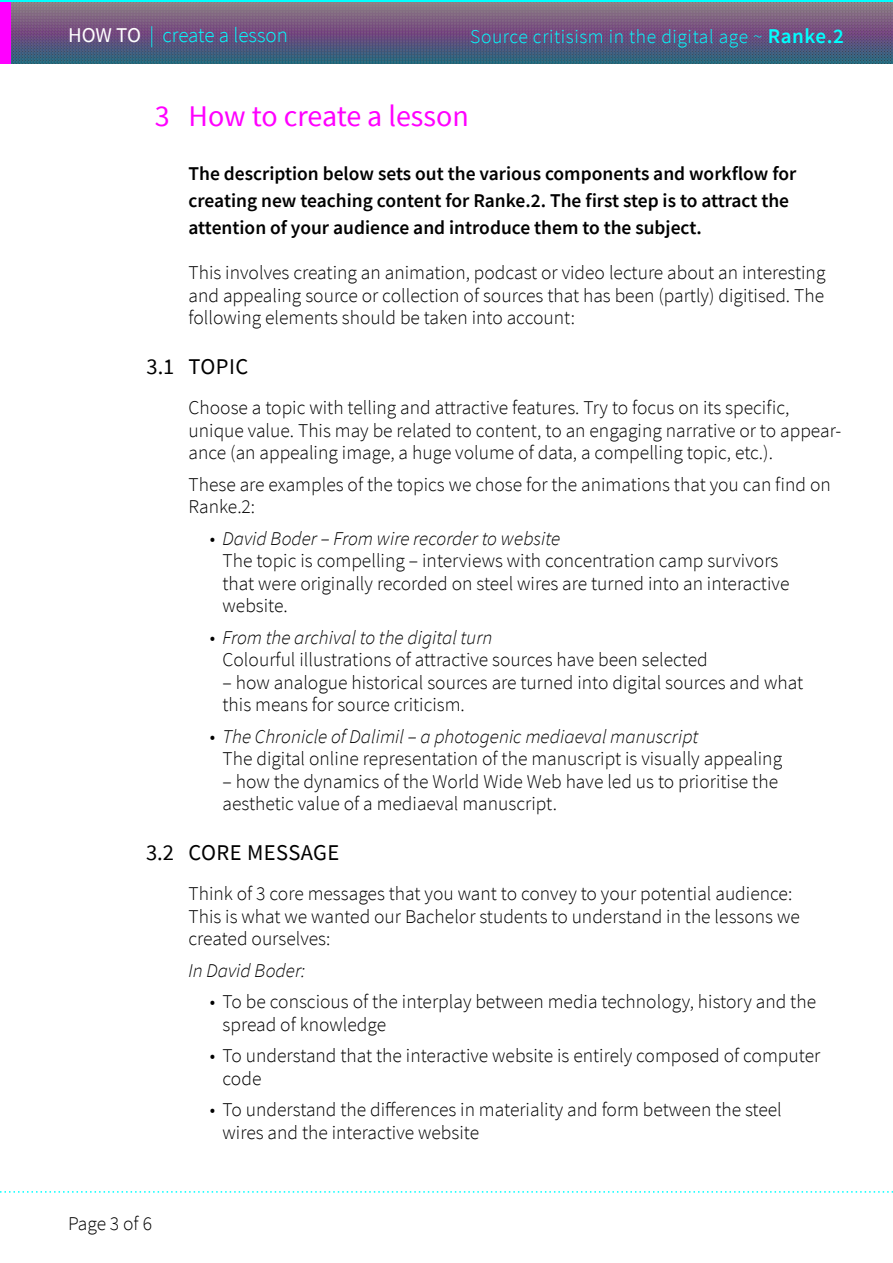
<style>
.page{position:relative;width:893px;height:1263px;background:#fff}
.page>*{position:absolute;margin:0;border:0;box-sizing:border-box;transform-origin:0 0}
.Section_1_-_subtitle{font:30px "Source Sans Pro";color:#f0f}
.nrs_Section{font:30px "Source Sans Pro";color:#f0f}
.Hoofdkop{font:22.5px "Source Sans Pro";letter-spacing:.02em;color:#000}
.nrs_Hoofdkop{font:22.5px "Source Sans Pro";color:#000}
.t1{font:300 21px "Source Sans Pro";color:#0ff}
.Body_text{font:300 19.5px/22.5px "Source Sans Pro";color:#000}
.intro_text{font:600 19.5px/27px "Source Sans Pro";color:#000}
.t2{font:300 19.5px "Source Sans Pro";letter-spacing:.03em;color:#0ff}
.Body_text-2{font:italic 300 19.5px "Source Sans Pro";color:#000}
.s1{font-weight:400;color:#fff}
.s2{font-weight:600;font-size:21px}
.s3{font-style:italic}
</style>
<div class="page">
<img style="left:10px;top:2px;width:883px;height:61px">
<svg style="left:0;top:1191px;width:893px;height:2px"></svg>
<div style="left:0;top:0;width:10px;height:63px;background:#f0f"></div>
<hr style="left:0;top:0;width:893px;height:2px;background:#0ff">
<p class="t1" style="left:68px;top:22px;width:221px"><span class="s1">HOW TO</span> | create a lesson</p>
<p class="t2" style="left:470px;top:25px;width:375px">Source critisism in the digital age ~ <span class="s2">Ranke.2</span></p>
<p class="nrs_Section" style="left:155px;top:97px;width:16px">3</p>
<p class="nrs_Hoofdkop" style="left:146px;top:352px;width:29px">3.1</p>
<p class="nrs_Hoofdkop" style="left:146px;top:838px;width:29px">3.2</p>
<p class="Section_1_-_subtitle" style="left:189px;top:97px;width:282px">How to create a lesson</p>
<p class="intro_text" style="left:189px;top:160px;width:609px">The description below sets out the various components and workflow for creating new teaching content for Ranke.2. The first step is to attract the attention of your audience and introduce them to the subject.</p>
<p class="Body_text" style="left:189px;top:261px;width:638px;text-align:justify">This involves creating an animation, podcast or video lecture about an interesting and appealing source or collection of sources that has been (partly) digitised. The following elements should be taken into account:</p>
<p class="Hoofdkop" style="left:189px;top:352px;width:61px">TOPIC</p>
<p class="Body_text" style="left:189px;top:396px;width:654px">Choose a topic with telling and attractive features. Try to focus on its specific, unique value. This may be related to content, to an engaging narrative or to appear&shy;ance (an appealing image, a huge volume of data, a compelling topic, etc.).</p>
<p class="Body_text" style="left:189px;top:473px;width:644px">These are examples of the topics we chose for the animations that you can find on<br>Ranke.2:</p>
<p class="Body_text" style="left:223px;top:527px;width:568px;text-indent:-13px">• <span class="s3">David Boder – From wire recorder to website<br></span>The topic is compelling – interviews with concentration camp survivors that were originally recorded on steel wires are turned into an interactive website.</p>
<p class="Body_text" style="left:223px;top:626px;width:487px;text-indent:-13px">• <span class="s3">From the archival to the digital turn<br></span>Colourful illustrations of attractive sources have been selected</p>
<p class="Body_text" style="left:223px;top:671px;width:582px">– how analogue historical sources are turned into digital sources and what this means for source criticism.</p>
<p class="Body_text" style="left:223px;top:725px;width:561px;text-indent:-13px">• <span class="s3">The Chronicle of Dalimil – a photogenic mediaeval manuscript<br></span>The digital online representation of the manuscript is visually appealing</p>
<p class="Body_text" style="left:223px;top:770px;width:557px">– how the dynamics of the World Wide Web have led us to prioritise the aesthetic value of a mediaeval manuscript.</p>
<p class="Hoofdkop" style="left:189px;top:838px;width:152px">CORE MESSAGE</p>
<p class="Body_text" style="left:189px;top:882px;width:613px">Think of 3 core messages that you want to convey to your potential audience:<br>This is what we wanted our Bachelor students to understand in the lessons we created ourselves:</p>
<p class="Body_text-2" style="left:189px;top:958px;width:118px">In David Boder:</p>
<p class="Body_text" style="left:223px;top:990px;width:595px;text-indent:-13px">• To be conscious of the interplay between media technology, history and the spread of knowledge</p>
<p class="Body_text" style="left:223px;top:1044px;width:599px;text-indent:-13px">• To understand that the interactive website is entirely composed of computer code</p>
<p class="Body_text" style="left:223px;top:1098px;width:561px;text-indent:-13px">• To understand the differences in materiality and form between the steel wires and the interactive website</p>
<p class="Body_text" style="left:68px;top:1212px;width:85px">Page 3 of 6</p>
</div>
